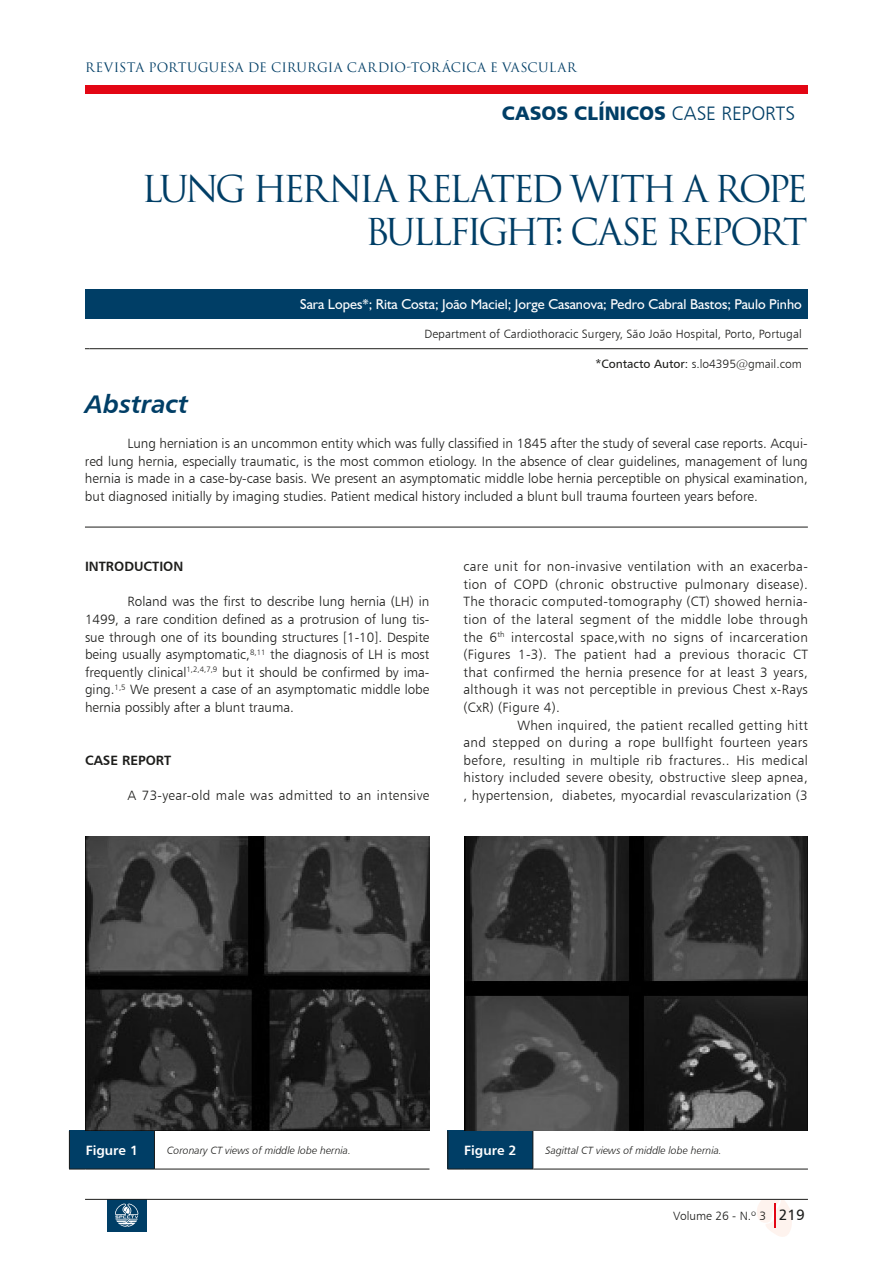
<style>
.page{position:relative;width:893px;height:1263px;background:#fff}
.page>*{position:absolute;margin:0;border:0;box-sizing:border-box;transform-origin:0 0}
.t1{font:36px/43.2px "Trajax";letter-spacing:-.095em;color:#003e66;text-align:right}
.t2{font:25.5px "Humanist 777 BT Bold Italic B";color:#003e66}
.t3{font:19.5px "Humanist 777 BT Black B";color:#003e66}
.t4{font:14.25px "Humanist 521 BT";color:#fff}
.t5{font:13.5px/17.5px "Humanist 777 BT Light B";letter-spacing:.025em;color:#1d1d1b;text-align:justify}
.t6{font:13.5px "Humanist 777 BT Bold B";color:#1d1d1b}
.t7{font:13.5px "Humanist 777 BT Bold B";color:#fff}
.t8{font:12.75px "Trajax";letter-spacing:.01em;color:#003e66}
.t9{font:12px "Humanist 777 BT Light B";letter-spacing:.005em;color:#1d1d1b}
.t10{font:10.5px "Humanist 777 BT Light Italic B";color:#1d1d1b}
.s1{font-family:"Humanist 777 BT Light B"}
.s2{font-family:"Humanist 777 BT Roman B"}
.s3{font-family:"Humanist 777 BT Roman B";font-size:15px}
</style>
<div class="page">
<div style="left:85px;top:85px;width:723px;height:9px;background:#e30614"></div>
<svg style="left:757px;top:1200px;width:35px;height:37px"></svg>
<div style="left:107px;top:1199px;width:40px;height:33px;background:#003e66"></div>
<svg style="left:115px;top:1203px;width:23px;height:24px"></svg>
<hr style="left:85px;top:1199px;width:723px;height:1px;background:#1d1d1b">
<hr style="left:85px;top:527px;width:723px;height:1px;background:#1d1d1b">
<div style="left:85px;top:289px;width:723px;height:30px;background:#003e66"></div>
<hr style="left:89px;top:348px;width:719px;height:1px;background:#1d1d1b">
<div style="left:69px;top:1131px;width:85px;height:38px;background:#003e66"></div>
<hr style="left:155px;top:1169px;width:274px;height:1px;background:#1d1d1b">
<hr style="left:69px;top:1131px;width:1px;height:38px;background:#1d1d1b">
<hr style="left:154px;top:1131px;width:1px;height:38px;background:#1d1d1b">
<svg style="left:69px;top:1169px;width:17px;height:1px"></svg>
<hr style="left:86px;top:1169px;width:69px;height:1px;background:#1d1d1b">
<img style="left:86px;top:836px;width:343px;height:295px">
<div style="left:448px;top:1131px;width:85px;height:38px;background:#003e66"></div>
<hr style="left:533px;top:1169px;width:275px;height:1px;background:#1d1d1b">
<hr style="left:447px;top:1131px;width:1px;height:38px;background:#1d1d1b">
<hr style="left:532px;top:1131px;width:1px;height:38px;background:#1d1d1b">
<svg style="left:447px;top:1169px;width:17px;height:1px"></svg>
<hr style="left:464px;top:1169px;width:69px;height:1px;background:#1d1d1b">
<img style="left:464px;top:836px;width:344px;height:295px">
<p class="t8" style="left:85px;top:62px;width:493px">REVISTA PORTUGUESA DE CIRURGIA CARDIO-TORÁCICA E VASCULAR</p>
<h3 class="t3" style="left:502px;top:100px;width:295px">CASOS CLÍNICOS <span class="s1">CASE REPORTS</span></h3>
<h1 class="t1" style="left:142px;top:171px;width:668px">LUNG HERNIA RELATED WITH A ROPE<br>BULLFIGHT: CASE REPORT</h1>
<p class="t4" style="left:300px;top:295px;width:503px">Sara Lopes*; Rita Costa; João Maciel; Jorge Casanova; Pedro Cabral Bastos; Paulo Pinho</p>
<p class="t9" style="left:424px;top:327px;width:379px">Department of Cardiothoracic Surgery, São João Hospital, Porto, Portugal</p>
<p class="t9" style="left:595px;top:357px;width:208px"><span class="s2">*Contacto Autor:</span> s.lo4395@gmail.com</p>
<h2 class="t2" style="left:85px;top:388px;width:105px">Abstract</h2>
<p class="t5" style="left:85px;top:434px;width:724px;text-indent:43px">Lung herniation is an uncommon entity which was fully classified in 1845 after the study of several case reports. Acqui&shy;red lung hernia, especially traumatic, is the most common etiology. In the absence of clear guidelines, management of lung hernia is made in a case-by-case basis. We present an asymptomatic middle lobe hernia perceptible on physical examination, but diagnosed initially by imaging studies. Patient medical history included a blunt bull trauma fourteen years before.</p>
<p class="t6" style="left:85px;top:558px;width:100px">INTRODUCTION</p>
<p class="t5" style="left:85px;top:593px;width:346px;text-indent:43px">Roland was the first to describe lung hernia (LH) in 1499, a rare condition defined as a protrusion of lung tis&shy;sue through one of its bounding structures [1-10]. Despite being usually asymptomatic,<sup>8,11</sup> the diagnosis of LH is most frequently clinical<sup>1,2,4,7,9</sup> but it should be confirmed by ima&shy;ging.<sup>1,5</sup> We present a case of an asymptomatic middle lobe hernia possibly after a blunt trauma.</p>
<p class="t6" style="left:85px;top:751px;width:88px">CASE REPORT</p>
<p class="t5" style="left:128px;top:786px;width:303px">A 73-year-old male was admitted to an intensive</p>
<p class="t5" style="left:463px;top:557px;width:346px">care unit for non-invasive ventilation with an exacerba-</p>
<p class="t5" style="left:463px;top:575px;width:346px">tion of COPD (chronic obstructive pulmonary disease).</p>
<p class="t5" style="left:463px;top:593px;width:346px">The thoracic computed-tomography (CT) showed hernia-</p>
<p class="t5" style="left:463px;top:610px;width:346px">tion of the lateral segment of the middle lobe through</p>
<p class="t5" style="left:463px;top:628px;width:346px">the 6<sup>th</sup> intercostal space,with no signs of incarceration</p>
<p class="t5" style="left:463px;top:645px;width:346px">(Figures 1-3). The patient had a previous thoracic CT</p>
<p class="t5" style="left:463px;top:663px;width:346px">that confirmed the hernia presence for at least 3 years,</p>
<p class="t5" style="left:463px;top:681px;width:346px">although it was not perceptible in previous Chest x-Rays</p>
<p class="t5" style="left:463px;top:698px;width:98px">(CxR) (Figure 4).</p>
<p class="t5" style="left:517px;top:716px;width:292px">When inquired, the patient recalled getting hitt</p>
<p class="t5" style="left:463px;top:733px;width:346px">and stepped on during a rope bullfight fourteen years</p>
<p class="t5" style="left:463px;top:751px;width:346px">before, resulting in multiple rib fractures.. His medical</p>
<p class="t5" style="left:463px;top:769px;width:346px">history included severe obesity, obstructive sleep apnea,</p>
<p class="t5" style="left:463px;top:786px;width:346px">, hypertension, diabetes, myocardial revascularization (3</p>
<p class="t7" style="left:86px;top:1142px;width:54px">Figure 1</p>
<p class="t10" style="left:167px;top:1144px;width:185px">Coronary CT views of middle lobe hernia.</p>
<p class="t7" style="left:464px;top:1142px;width:54px">Figure 2</p>
<p class="t10" style="left:546px;top:1144px;width:178px">Sagittal CT views of middle lobe hernia.</p>
<p class="t9" style="left:673px;top:1208px;width:133px">Volume 26 - N.º 3 <span class="s3">219</span></p>
</div>
